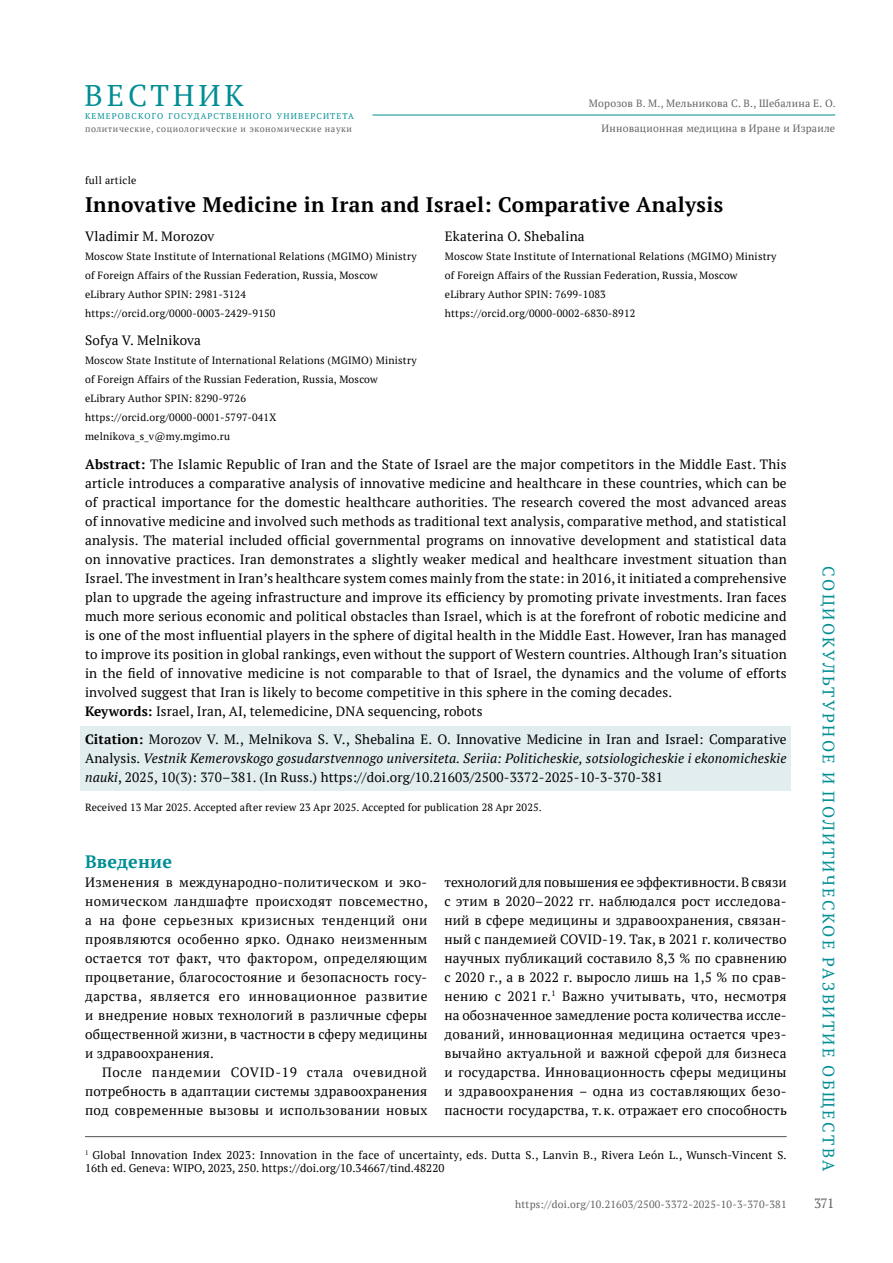
<style>
.page{position:relative;width:893px;height:1263px;background:#fff}
.page>*{position:absolute;margin:0;border:0;box-sizing:border-box;transform-origin:0 0}
.t1{font:29.85px "PT Serif";letter-spacing:.13em;color:#008e95}
.t2{font:700 20.85px "PT Serif";letter-spacing:.02em;color:#000}
.t3{font:700 18px "PT Serif";letter-spacing:.015em;color:#008e95}
.t4{font:16.5px "PT Serif";letter-spacing:.15em;color:#008e95}
.t5{font:13.5px/19px "PT Serif";letter-spacing:.015em;color:#000;text-align:justify}
.t6{font:13.5px "PT Serif";color:#646363}
.t7{font:11.25px/13.5px "PT Serif";letter-spacing:.02em;color:#000}
.t8{font:10.5px/19px "PT Serif";letter-spacing:.02em;color:#000}
.t9{font:10.5px "PT Serif";letter-spacing:.02em;color:#646363}
.t10{font:9px "PT Serif";letter-spacing:.065em;color:#646363}
.t11{font:8.4px "PT Serif";letter-spacing:.135em;color:#008e95}
.s1{font-weight:700}
.s2{font-style:italic}
</style>
<div class="page">
<hr style="left:372px;top:115px;width:463px;height:1px;background:#008e95">
<hr style="left:85px;top:1136px;width:702px;height:1px;background:#646363">
<div style="left:81px;top:726px;width:710px;height:64px;background:#e1edef"></div>
<h1 class="t1" style="left:85px;top:77px;width:161px">ВЕСТНИК</h1>
<p class="t11" style="left:85px;top:111px;width:270px">кемеровского государственного университета</p>
<p class="t10" style="left:85px;top:123px;width:269px">политические, социологические и экономические науки</p>
<p class="t8" style="left:85px;top:170px;width:53px">full article</p>
<p class="t9" style="left:589px;top:96px;width:248px">Морозов В. М., Мельникова С. В., Шебалина Е. О.</p>
<p class="t9" style="left:602px;top:121px;width:235px">Инновационная медицина в Иране и Израиле</p>
<h2 class="t2" style="left:85px;top:191px;width:640px">Innovative Medicine in Iran and Israel: Comparative Analysis</h2>
<p class="t5" style="left:85px;top:226px;width:131px">Vladimir M. Morozov</p>
<p class="t8" style="left:85px;top:246px;width:333px">Moscow State Institute of International Relations (MGIMO) Ministry of Foreign Affairs of the Russian Federation, Russia, Moscow eLibrary Author SPIN: 2981-3124 https://orcid.org/0000-0003-2429-9150</p>
<p class="t5" style="left:85px;top:331px;width:117px">Sofya V. Melnikova</p>
<p class="t8" style="left:85px;top:351px;width:333px">Moscow State Institute of International Relations (MGIMO) Ministry of Foreign Affairs of the Russian Federation, Russia, Moscow eLibrary Author SPIN: 8290-9726 https://orcid.org/0000-0001-5797-041X melnikova_s_v@my.mgimo.ru</p>
<p class="t5" style="left:445px;top:226px;width:141px">Ekaterina O. Shebalina</p>
<p class="t8" style="left:445px;top:246px;width:333px">Moscow State Institute of International Relations (MGIMO) Ministry of Foreign Affairs of the Russian Federation, Russia, Moscow eLibrary Author SPIN: 7699-1083 https://orcid.org/0000-0002-6830-8912</p>
<p class="t5" style="left:85px;top:454px;width:703px;text-align:left"><span class="s1">Abstract:</span> The Islamic Republic of Iran and the State of Israel are the major competitors in the Middle East. This article introduces a comparative analysis of innovative medicine and healthcare in these countries, which can be of practical importance for the domestic healthcare authorities. The research covered the most advanced areas of innovative medicine and involved such methods as traditional text analysis, comparative method, and statistical analysis. The material included official governmental programs on innovative development and statistical data on innovative practices. Iran demonstrates a slightly weaker medical and healthcare investment situation than Israel. The investment in Iran’s healthcare system comes mainly from the state: in 2016, it initiated a comprehensive plan to upgrade the ageing infrastructure and improve its efficiency by promoting private investments. Iran faces much more serious economic and political obstacles than Israel, which is at the forefront of robotic medicine and is one of the most influential players in the sphere of digital health in the Middle East. However, Iran has managed to improve its position in global rankings, even without the support of Western countries. Although Iran’s situation in the field of innovative medicine is not comparable to that of Israel, the dynamics and the volume of efforts involved suggest that Iran is likely to become competitive in this sphere in the coming decades.<br><span class="s1">Keywords:</span> Israel, Iran, AI, telemedicine, DNA sequencing, robots</p>
<p class="t5" style="left:85px;top:730px;width:703px"><span class="s1">Citation:</span> Morozov V. M., Melnikova S. V., Shebalina E. O. Innovative Medicine in Iran and Israel: Comparative Analysis. <span class="s2">Vestnik Kemerovskogo gosudarstvennogo universiteta. Seriia: Politicheskie, sotsiologicheskie i ekonomicheskie nauki</span>, 2025, 10(3): 370–381. (In Russ.) https://doi.org/10.21603/2500-3372-2025-10-3-370-381</p>
<p class="t8" style="left:85px;top:797px;width:458px">Received 13 Mar 2025. Accepted after review 23 Apr 2025. Accepted for publication 28 Apr 2025.</p>
<h3 class="t3" style="left:85px;top:849px;width:89px">Введение</h3>
<p class="t5" style="left:85px;top:872px;width:344px">Изменения в международно-политическом и эко&shy;номическом ландшафте происходят повсеместно, а на фоне серьезных кризисных тенденций они проявляются особенно ярко. Однако неизменным остается тот факт, что фактором, определяющим процветание, благосостояние и безопасность госу&shy;дарства, является его инновационное развитие и внедрение новых технологий в различные сферы общественной жизни, в частности в сферу медицины и здравоохранения.</p>
<p class="t5" style="left:85px;top:1062px;width:344px;text-indent:17px">После пандемии COVID-19 стала очевидной потребность в адаптации системы здравоохранения под современные вызовы и использовании новых</p>
<p class="t5" style="left:444px;top:872px;width:344px;text-align:left">технологий для повышения ее эффективности. В связи с этим в 2020–2022 гг. наблюдался рост исследова&shy;ний в сфере медицины и здравоохранения, связан&shy;ный с пандемией COVID-19. Так, в 2021 г. количество научных публикаций составило 8,3 % по сравнению с 2020 г., а в 2022 г. выросло лишь на 1,5 % по срав&shy;нению с 2021 г.<sup>1</sup> Важно учитывать, что, несмотря на обозначенное замедление роста количества иссле&shy;дований, инновационная медицина остается чрез&shy;вычайно актуальной и важной сферой для бизнеса и государства. Инновационность сферы медицины и здравоохранения – одна из составляющих безо&shy;пасности государства, т.к. отражает его способность</p>
<p class="t7" style="left:85px;top:1148px;width:703px"><sup>1</sup> Global Innovation Index 2023: Innovation in the face of uncertainty, eds. Dutta S., Lanvin B., Rivera León L., Wunsch-Vincent S.<br>16th ed. Geneva: WIPO, 2023, 250. https://doi.org/10.34667/tind.48220</p>
<p class="t9" style="left:515px;top:1197px;width:273px">https://doi.org/10.21603/2500-3372-2025-10-3-370-381</p>
<p class="t4" style="left:839px;top:566px;width:607px;rotate:90deg">СОЦИОКУЛЬТУРНОЕ И ПОЛИТИЧЕСКОЕ РАЗВИТИЕ ОБЩЕСТВА</p>
<p class="t6" style="left:814px;top:1194px;width:22px">371</p>
</div>
